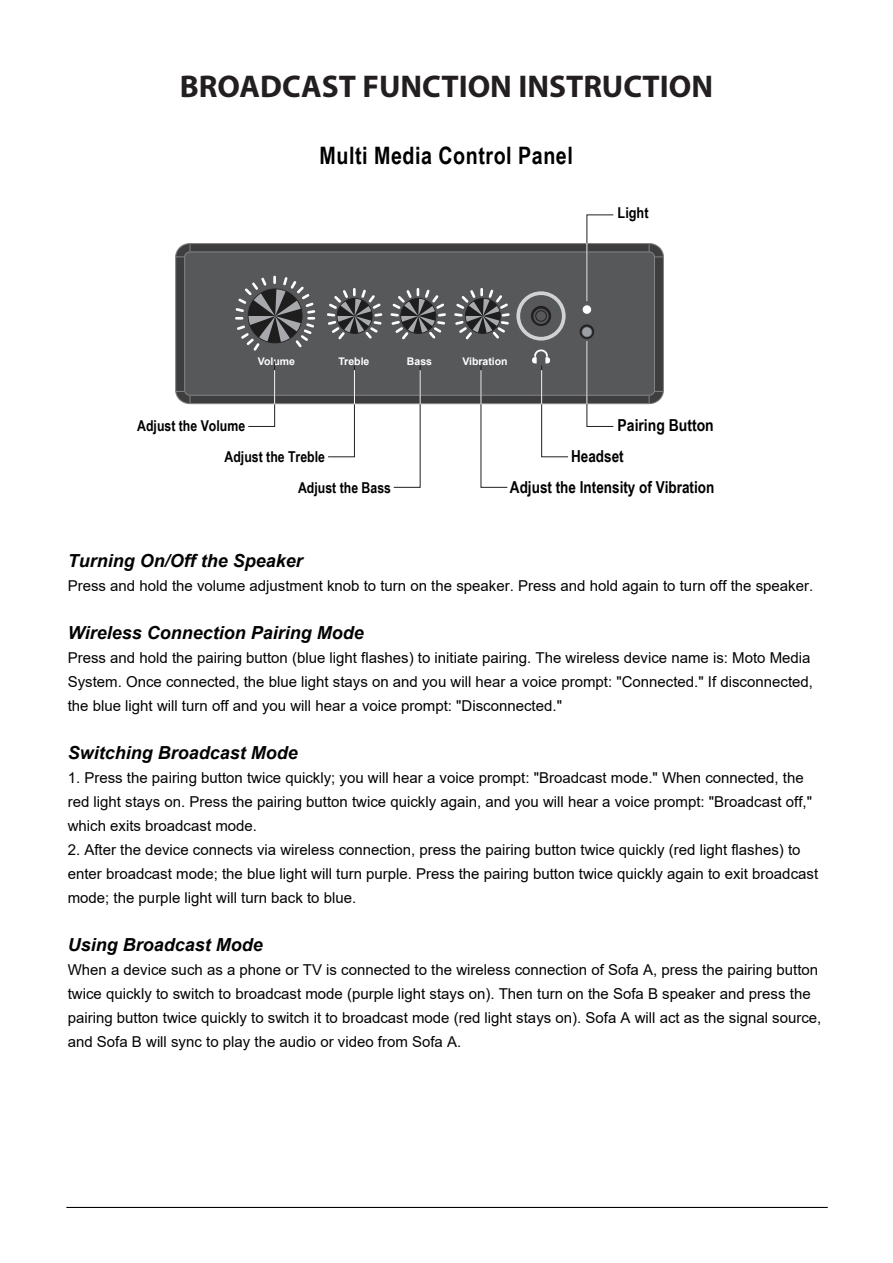
<style>
.page{position:relative;width:893px;height:1263px;background:#fff}
.page>*{position:absolute;margin:0;border:0;box-sizing:border-box;transform-origin:0 0}
.t1{font:700 31.5px "Myriad Pro";color:#231f20}
.t2{font:700 24px "Arial Narrow";letter-spacing:.02em;color:#000}
.t3{font:italic 700 18px "Arial";color:#030303}
.t4{font:700 16.5px "Arial Narrow";color:#000}
.t5{font:15px/24px "Arial";color:#030303}
.t6{font:700 15px/31.3px "Arial Narrow";color:#000}
.t7{font:700 10.5px "Arial";color:#fff}
</style>
<div class="page">
<hr style="left:66px;top:1207px;width:762px;height:1px;background:#030303">
<div style="left:176px;top:244px;width:487px;height:160px;background:#3e3e3f;border-radius:14px"></div>
<div style="left:175px;top:243px;width:489px;height:161px;border:1px solid #808285;border-radius:14px"></div>
<div style="left:185px;top:252px;width:469px;height:143px;background:#57585a;border-radius:5px"></div>
<div style="left:184px;top:251px;width:471px;height:145px;border:1px solid #808285;border-radius:5px"></div>
<svg style="left:176px;top:244px;width:15px;height:13px"></svg>
<svg style="left:176px;top:391px;width:15px;height:13px"></svg>
<svg style="left:649px;top:391px;width:14px;height:13px"></svg>
<svg style="left:649px;top:244px;width:14px;height:13px"></svg>
<div style="left:583px;top:305px;width:8px;height:9px;background:#fff;border-radius:50%"></div>
<svg style="left:235px;top:275px;width:81px;height:76px"></svg>
<svg style="left:327px;top:288px;width:239px;height:53px"></svg>
<svg style="left:248px;top:361px;width:27px;height:66px"></svg>
<svg style="left:532px;top:349px;width:37px;height:108px"></svg>
<svg style="left:580px;top:324px;width:34px;height:103px"></svg>
<svg style="left:586px;top:214px;width:28px;height:88px"></svg>
<svg style="left:327px;top:365px;width:28px;height:92px"></svg>
<svg style="left:480px;top:365px;width:28px;height:123px"></svg>
<svg style="left:393px;top:365px;width:28px;height:123px"></svg>
<hr style="left:586px;top:243px;width:1px;height:58px;background:#fff">
<hr style="left:586px;top:341px;width:1px;height:63px;background:#fff">
<hr style="left:541px;top:370px;width:1px;height:34px;background:#fff">
<hr style="left:480px;top:370px;width:1px;height:34px;background:#fff">
<hr style="left:420px;top:370px;width:1px;height:34px;background:#fff">
<hr style="left:354px;top:370px;width:1px;height:34px;background:#fff">
<hr style="left:274px;top:370px;width:1px;height:34px;background:#fff">
<h1 class="t1" style="left:180px;top:68px;width:535px">BROADCAST FUNCTION INSTRUCTION</h1>
<h2 class="t2" style="left:320px;top:137px;width:255px">Multi Media Control Panel</h2>
<p class="t6" style="left:618px;top:196px;width:33px">Light</p>
<p class="t7" style="left:258px;top:354px;width:39px">Volume</p>
<p class="t6" style="left:137px;top:409px;width:109px">Adjust the Volume</p>
<p class="t7" style="left:338px;top:354px;width:32px">Treble</p>
<p class="t7" style="left:407px;top:354px;width:27px">Bass</p>
<p class="t7" style="left:462px;top:354px;width:47px">Vibration</p>
<p class="t4" style="left:618px;top:412px;width:98px">Pairing Button</p>
<p class="t6" style="left:298px;top:440px;width:94px;text-indent:-74px">Adjust the Treble<br>Adjust the Bass</p>
<p class="t4" style="left:571px;top:444px;width:54px">Headset</p>
<p class="t4" style="left:510px;top:475px;width:206px">Adjust the Intensity of Vibration</p>
<p class="t3" style="left:68px;top:549px;width:237px">Turning On/Off the Speaker</p>
<p class="t5" style="left:68px;top:574px;width:747px">Press and hold the volume adjustment knob to turn on the speaker. Press and hold again to turn off the speaker.</p>
<p class="t3" style="left:68px;top:621px;width:298px">Wireless Connection Pairing Mode</p>
<p class="t5" style="left:68px;top:646px;width:747px">Press and hold the pairing button (blue light flashes) to initiate pairing. The wireless device name is: Moto Media<br>System. Once connected, the blue light stays on and you will hear a voice prompt: "Connected." If disconnected, the blue light will turn off and you will hear a voice prompt: "Disconnected."</p>
<p class="t3" style="left:68px;top:741px;width:232px">Switching Broadcast Mode</p>
<p class="t5" style="left:68px;top:766px;width:746px">1. Press the pairing button twice quickly; you will hear a voice prompt: "Broadcast mode." When connected, the red light stays on. Press the pairing button twice quickly again, and you will hear a voice prompt: "Broadcast off," which exits broadcast mode.</p>
<p class="t5" style="left:68px;top:838px;width:752px">2. After the device connects via wireless connection, press the pairing button twice quickly (red light flashes) to enter broadcast mode; the blue light will turn purple. Press the pairing button twice quickly again to exit broadcast mode; the purple light will turn back to blue.</p>
<p class="t3" style="left:68px;top:933px;width:197px">Using Broadcast Mode</p>
<p class="t5" style="left:68px;top:958px;width:755px">When a device such as a phone or TV is connected to the wireless connection of Sofa A, press the pairing button twice quickly to switch to broadcast mode (purple light stays on). Then turn on the Sofa B speaker and press the pairing button twice quickly to switch it to broadcast mode (red light stays on). Sofa A will act as the signal source, and Sofa B will sync to play the audio or video from Sofa A.</p>
</div>
